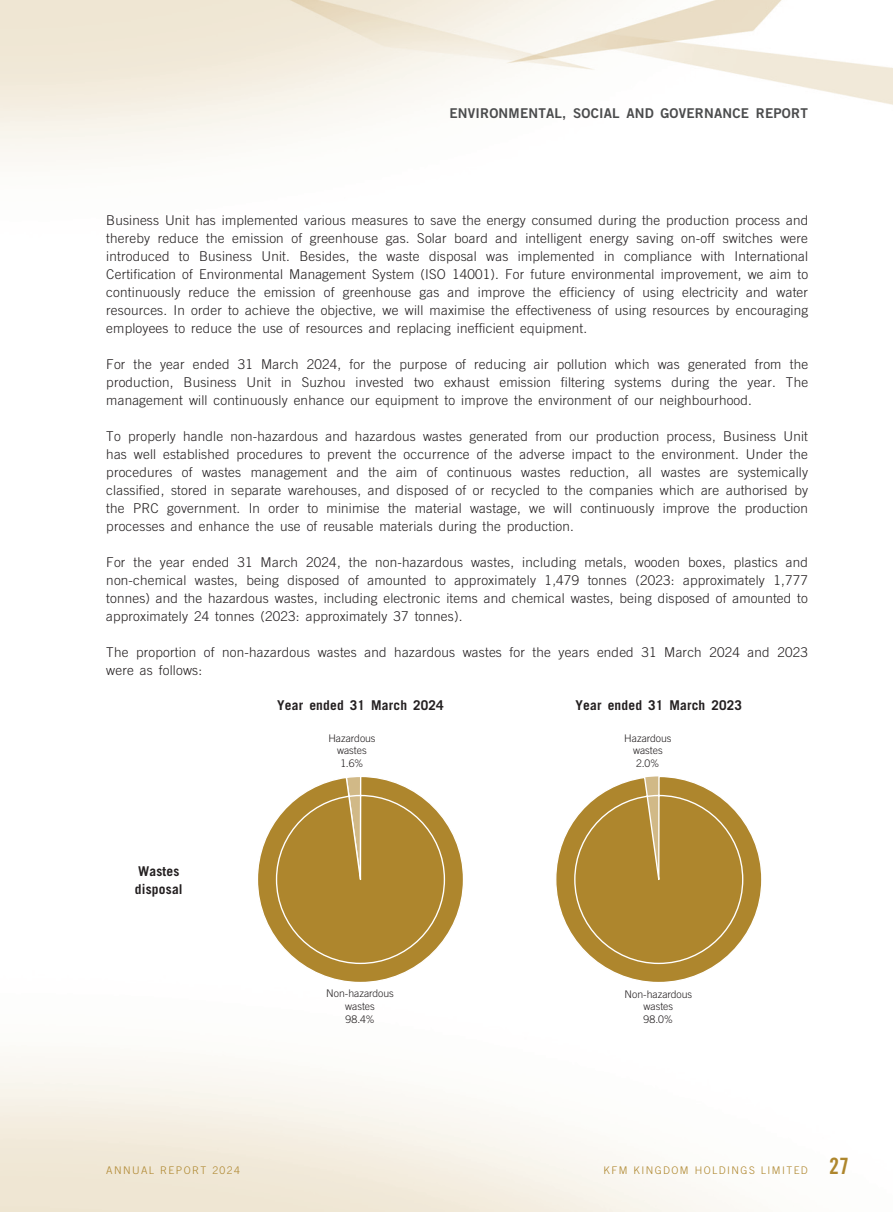
<style>
.page{position:relative;width:893px;height:1212px;background:#fff}
.page>*{position:absolute;margin:0;border:0;box-sizing:border-box;transform-origin:0 0}
._01_Body_Text{font:300 13.5px/18px "Trade Gothic LT Std";letter-spacing:.015em;color:#231f20;text-align:justify}
._01_Body_Text-2{font:700 13.5px/18px "Trade Gothic LT Std";letter-spacing:.015em;color:#231f20}
.t1{font:13.5px "Trade Gothic LT Std Bd 2";letter-spacing:.015em;color:#4b4c4d}
.t2{font:300 10.5px/12.6px "Trade Gothic LT Std";letter-spacing:-.005em;color:#231f20;text-align:center}
.t3{font:300 10.5px "Trade Gothic LT Std";letter-spacing:.135em;color:#ae862d}
.s1{font-family:"Trade Gothic LT Std Bd Cn 20";font-weight:400;font-size:22.5px}
</style>
<div class="page">
<svg style="left:257px;top:776px;width:207px;height:207px"></svg>
<svg style="left:556px;top:776px;width:206px;height:207px"></svg>
<p class="t1" style="left:449px;top:104px;width:360px">ENVIRONMENTAL, SOCIAL AND GOVERNANCE REPORT</p>
<p class="_01_Body_Text" style="left:106px;top:211px;width:703px">Business Unit has implemented various measures to save the energy consumed during the production process and thereby reduce the emission of greenhouse gas. Solar board and intelligent energy saving on-off switches were introduced to Business Unit. Besides, the waste disposal was implemented in compliance with International Certification of Environmental Management System (ISO 14001). For future environmental improvement, we aim to continuously reduce the emission of greenhouse gas and improve the efficiency of using electricity and water resources. In order to achieve the objective, we will maximise the effectiveness of using resources by encouraging employees to reduce the use of resources and replacing inefficient equipment.</p>
<p class="_01_Body_Text" style="left:106px;top:355px;width:703px">For the year ended 31 March 2024, for the purpose of reducing air pollution which was generated from the production, Business Unit in Suzhou invested two exhaust emission filtering systems during the year. The management will continuously enhance our equipment to improve the environment of our neighbourhood.</p>
<p class="_01_Body_Text" style="left:106px;top:427px;width:703px">To properly handle non-hazardous and hazardous wastes generated from our production process, Business Unit has well established procedures to prevent the occurrence of the adverse impact to the environment. Under the procedures of wastes management and the aim of continuous wastes reduction, all wastes are systemically classified, stored in separate warehouses, and disposed of or recycled to the companies which are authorised by the PRC government. In order to minimise the material wastage, we will continuously improve the production processes and enhance the use of reusable materials during the production.</p>
<p class="_01_Body_Text" style="left:106px;top:553px;width:703px">For the year ended 31 March 2024, the non-hazardous wastes, including metals, wooden boxes, plastics and non-chemical wastes, being disposed of amounted to approximately 1,479 tonnes (2023: approximately 1,777 tonnes) and the hazardous wastes, including electronic items and chemical wastes, being disposed of amounted to approximately 24 tonnes (2023: approximately 37 tonnes).</p>
<p class="_01_Body_Text" style="left:106px;top:643px;width:703px">The proportion of non-hazardous wastes and hazardous wastes for the years ended 31 March 2024 and 2023 were as follows:</p>
<p class="_01_Body_Text-2" style="left:277px;top:696px;width:168px">Year ended 31 March 2024</p>
<p class="_01_Body_Text-2" style="left:576px;top:696px;width:168px">Year ended 31 March 2023</p>
<p class="_01_Body_Text-2" style="left:135px;top:862px;width:49px">Wastes disposal</p>
<p class="t2" style="left:328px;top:731px;width:49px">Hazardous wastes<br>1.6%</p>
<p class="t2" style="left:326px;top:987px;width:69px">Non-hazardous wastes<br>98.4%</p>
<p class="t2" style="left:624px;top:731px;width:49px">Hazardous wastes<br>2.0%</p>
<p class="t2" style="left:625px;top:987px;width:69px">Non-hazardous wastes<br>98.0%</p>
<p class="t3" style="left:106px;top:1164px;width:135px">ANNUAL REPORT 2024</p>
<p class="t3" style="left:604px;top:1164px;width:247px">KFM KINGDOM HOLDINGS LIMITED <span class="s1">27</span></p>
</div>
